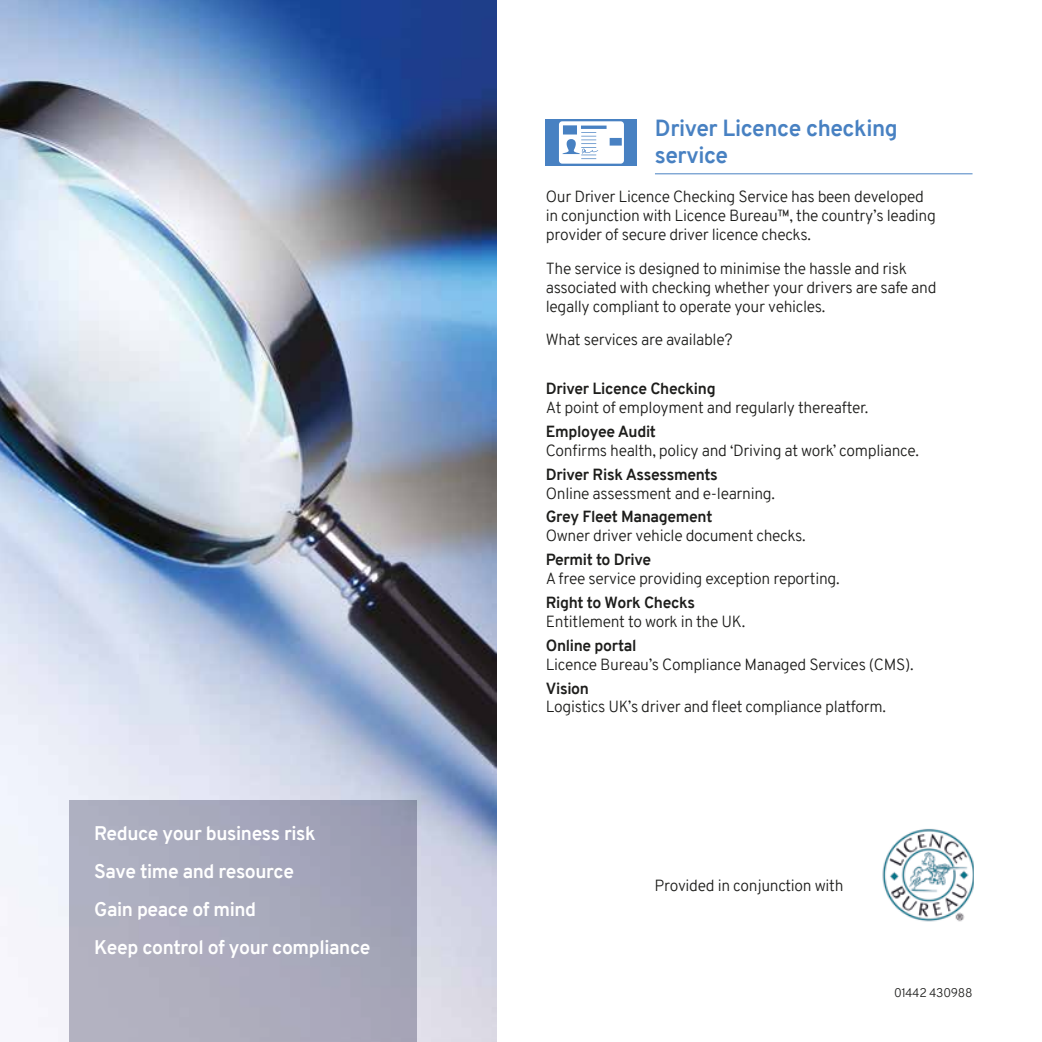
<style>
.page{position:relative;width:1042px;height:1042px;background:#fff}
.page>*{position:absolute;margin:0;border:0;box-sizing:border-box;transform-origin:0 0}
.t1{font:700 22.75px/27.3px "Overpass";letter-spacing:-.02em;color:#4881c2}
.t2{font:700 19.25px/38px "Overpass";letter-spacing:-.02em;color:#fff}
.t3{font:300 15.75px/18.9px "Overpass";letter-spacing:-.02em;color:#1d1d1b}
.t4{font:700 15.75px "Overpass";letter-spacing:-.02em;color:#1d1d1b}
.t5{font:300 12.25px "Overpass";letter-spacing:-.02em;color:#1d1d1b}
</style>
<div class="page">
<img style="left:0;top:0;width:496px;height:1042px">
<svg style="left:69px;top:800px;width:348px;height:242px;background:#a9a9bb"></svg>
<hr style="left:655px;top:173px;width:317px;height:1px;background:#4881c2">
<img style="left:882px;top:828px;width:91px;height:94px">
<div style="left:546px;top:119px;width:91px;height:47px;background:#4881c2"></div>
<svg style="left:559px;top:121px;width:65px;height:43px;background:#d9e4f2"></svg>
<p class="t2" style="left:94px;top:814px;width:278px">Reduce your business risk<br>Save time and resource<br>Gain peace of mind<br>Keep control of your compliance</p>
<h1 class="t1" style="left:655px;top:115px;width:244px">Driver Licence checking service</h1>
<p class="t3" style="left:546px;top:187px;width:392px">Our Driver Licence Checking Service has been developed in conjunction with Licence Bureau™, the country’s leading provider of secure driver licence checks.</p>
<p class="t3" style="left:546px;top:259px;width:392px">The service is designed to minimise the hassle and risk associated with checking whether your drivers are safe and legally compliant to operate your vehicles.</p>
<p class="t3" style="left:546px;top:330px;width:188px">What services are available?</p>
<p class="t4" style="left:546px;top:377px;width:171px">Driver Licence Checking</p>
<p class="t3" style="left:546px;top:398px;width:324px">At point of employment and regularly thereafter.</p>
<p class="t4" style="left:546px;top:420px;width:112px">Employee Audit</p>
<p class="t3" style="left:546px;top:441px;width:375px">Confirms health, policy and ‘Driving at work’ compliance.</p>
<p class="t4" style="left:546px;top:463px;width:174px">Driver Risk Assessments</p>
<p class="t3" style="left:546px;top:484px;width:231px">Online assessment and e-learning.</p>
<p class="t4" style="left:546px;top:506px;width:168px">Grey Fleet Management</p>
<p class="t3" style="left:546px;top:526px;width:261px">Owner driver vehicle document checks.</p>
<p class="t4" style="left:546px;top:548px;width:107px">Permit to Drive</p>
<p class="t3" style="left:546px;top:569px;width:295px">A free service providing exception reporting.</p>
<p class="t4" style="left:546px;top:591px;width:151px">Right to Work Checks</p>
<p class="t3" style="left:546px;top:612px;width:201px">Entitlement to work in the UK.</p>
<p class="t4" style="left:546px;top:634px;width:92px">Online portal</p>
<p class="t3" style="left:546px;top:655px;width:369px">Licence Bureau’s Compliance Managed Services (CMS).</p>
<p class="t4" style="left:546px;top:677px;width:45px">Vision</p>
<p class="t3" style="left:546px;top:697px;width:342px">Logistics UK’s driver and fleet compliance platform.</p>
<p class="t3" style="left:654px;top:876px;width:191px">Provided in conjunction with</p>
<p class="t5" style="left:894px;top:984px;width:80px">01442 430988</p>
</div>
